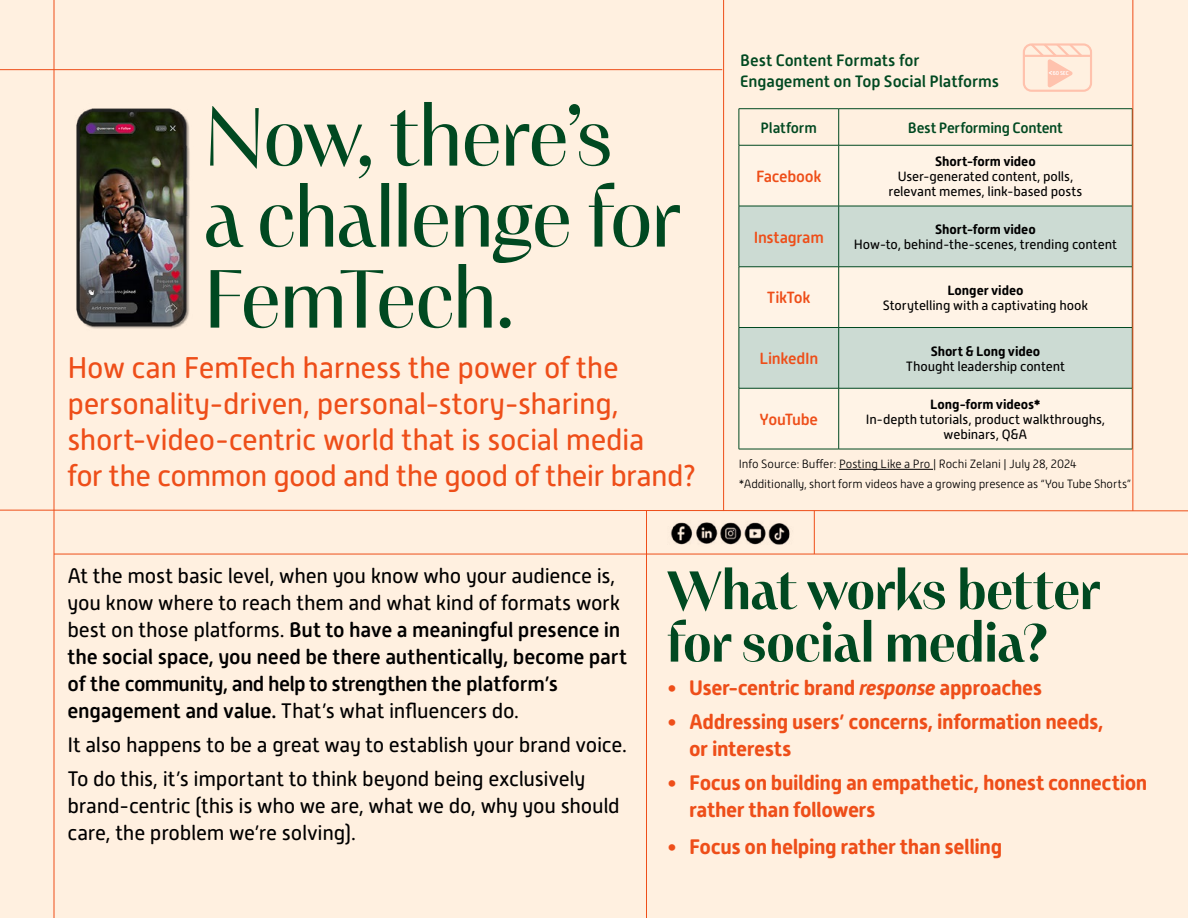
<style>
.page{position:relative;width:1188px;height:918px;background:#fff0e0}
.page>*{position:absolute;margin:0;border:0;box-sizing:border-box;transform-origin:0 0}
.t1{font:82.5px/81px "PF Marlet Display";letter-spacing:-.035em;color:#004921}
.t2{font:700 54px/52.5px "PF Marlet Display";letter-spacing:-.02em;color:#004921}
.t3{font:30px/36px "Alwyn New Rounded";letter-spacing:-.015em;color:#ee4e19}
.t4{font:500 21px/27px "Alwyn New Rounded";letter-spacing:-.01em;color:#000}
.t5{font:700 21px/27px "Alwyn New Rounded";letter-spacing:-.02em;color:#ee4e19}
.t6{font:21px/33.8px "Alwyn New Rounded";letter-spacing:-.015em;color:#000}
.t7{font:500 16.5px/21px "Alwyn New Rounded";letter-spacing:-.005em;color:#004921}
.t8{font:500 16.2px "Alwyn New Rounded";letter-spacing:-.015em;color:#ee4e19}
.t9{font:500 15px "Alwyn New Rounded";letter-spacing:-.015em;color:#004921}
.t10{font:13.5px/15px "Alwyn New Rounded";letter-spacing:-.01em;color:#000;text-align:center}
.t11{font:700 13.5px "Alwyn New Rounded";letter-spacing:-.005em;color:#000}
.t12{font:300 12px/20.2px "Alwyn New Rounded";letter-spacing:-.01em;color:#000}
.t13{font:500 5.55px "Alwyn New Rounded";color:#fff}
.s1{font-size:7.8px}
.s2{font-weight:400}
.s3{font-style:italic}
</style>
<div class="page">
<svg style="left:0;top:510px;width:1188px;height:1px"></svg>
<hr style="left:723px;top:0;width:1px;height:511px;background:#ee4e19">
<svg style="left:740px;top:146px;width:392px;height:303px"></svg>
<svg style="left:740px;top:207px;width:392px;height:181px;fill:#ccdbd3"></svg>
<hr style="left:739px;top:108px;width:100px;height:1px;background:#004921">
<hr style="left:739px;top:109px;width:1px;height:36px;background:#004921">
<hr style="left:839px;top:108px;width:293px;height:1px;background:#004921">
<hr style="left:838px;top:109px;width:1px;height:36px;background:#004921">
<hr style="left:1132px;top:109px;width:1px;height:36px;background:#004921">
<hr style="left:739px;top:145px;width:100px;height:1px;background:#004921">
<hr style="left:739px;top:145px;width:1px;height:61px;background:#004921">
<hr style="left:839px;top:145px;width:293px;height:1px;background:#004921">
<hr style="left:838px;top:145px;width:1px;height:61px;background:#004921">
<hr style="left:1132px;top:145px;width:1px;height:61px;background:#004921">
<hr style="left:739px;top:328px;width:1px;height:60px;background:#004921">
<hr style="left:838px;top:328px;width:1px;height:60px;background:#004921">
<hr style="left:1132px;top:328px;width:1px;height:60px;background:#004921">
<hr style="left:739px;top:388px;width:100px;height:1px;background:#004921">
<hr style="left:739px;top:388px;width:1px;height:61px;background:#004921">
<hr style="left:839px;top:388px;width:293px;height:1px;background:#004921">
<hr style="left:838px;top:388px;width:1px;height:61px;background:#004921">
<hr style="left:1132px;top:388px;width:1px;height:61px;background:#004921">
<hr style="left:739px;top:449px;width:100px;height:1px;background:#004921">
<hr style="left:839px;top:449px;width:293px;height:1px;background:#004921">
<hr style="left:739px;top:267px;width:1px;height:60px;background:#004921">
<hr style="left:838px;top:267px;width:1px;height:60px;background:#004921">
<hr style="left:1132px;top:267px;width:1px;height:60px;background:#004921">
<hr style="left:739px;top:327px;width:100px;height:1px;background:#004921">
<hr style="left:839px;top:327px;width:293px;height:1px;background:#004921">
<hr style="left:739px;top:206px;width:100px;height:1px;background:#004921">
<hr style="left:739px;top:206px;width:1px;height:61px;background:#004921">
<hr style="left:839px;top:206px;width:293px;height:1px;background:#004921">
<hr style="left:838px;top:206px;width:1px;height:61px;background:#004921">
<hr style="left:1132px;top:206px;width:1px;height:61px;background:#004921">
<hr style="left:739px;top:267px;width:100px;height:1px;background:#004921">
<hr style="left:839px;top:267px;width:293px;height:1px;background:#004921">
<hr style="left:839px;top:469px;width:94px;height:1px;background:#000">
<div style="left:1023px;top:43px;width:69px;height:49px;border:2px solid #ffc2ad;border-radius:8px"></div>
<hr style="left:1023px;top:55px;width:68px;height:2px;background:#ffc2ad">
<svg style="left:1029px;top:43px;width:56px;height:45px"></svg>
<img style="left:670px;top:522px;width:120px;height:23px">
<hr style="left:646px;top:511px;width:1px;height:407px;background:#ee4e19">
<hr style="left:1133px;top:0;width:1px;height:511px;background:#ee4e19">
<hr style="left:54px;top:554px;width:1134px;height:1px;background:#ee4e19">
<hr style="left:814px;top:511px;width:1px;height:43px;background:#ee4e19">
<hr style="left:54px;top:0;width:1px;height:918px;background:#ee4e19">
<hr style="left:0;top:69px;width:722px;height:1px;background:#ee4e19">
<img style="left:76px;top:108px;width:114px;height:221px">
<h1 class="t1" style="left:204px;top:99px;width:478px">Now, there’s<br>a challenge for<br>FemTech.</h1>
<h3 class="t3" style="left:68px;top:350px;width:630px">How can FemTech harness the power of the personality-driven, personal-story-sharing, short-video-centric world that is social media<br>for the common good and the good of their brand?</h3>
<p class="t7" style="left:740px;top:50px;width:260px">Best Content Formats for<br>Engagement on Top Social Platforms</p>
<p class="t13" style="left:1048px;top:70px;width:22px"><span class="s1">&lt;</span>60 SEC</p>
<p class="t9" style="left:761px;top:119px;width:58px">Platform</p>
<p class="t9" style="left:908px;top:119px;width:157px">Best Performing Content</p>
<p class="t8" style="left:756px;top:167px;width:67px">Facebook</p>
<p class="t11" style="left:935px;top:153px;width:102px">Short-form video</p>
<p class="t10" style="left:889px;top:169px;width:195px">User-generated content, polls, relevant memes, link-based posts</p>
<p class="t8" style="left:754px;top:228px;width:72px">Instagram</p>
<p class="t8" style="left:767px;top:288px;width:45px">TikTok</p>
<p class="t8" style="left:759px;top:349px;width:60px">LinkedIn</p>
<p class="t8" style="left:760px;top:410px;width:60px">YouTube</p>
<p class="t11" style="left:935px;top:222px;width:102px">Short-form video</p>
<p class="t10" style="left:854px;top:237px;width:265px">How-to, behind-the-scenes, trending content</p>
<p class="t11" style="left:947px;top:282px;width:78px">Longer video</p>
<p class="t10" style="left:883px;top:298px;width:207px">Storytelling with a captivating hook</p>
<p class="t11" style="left:931px;top:343px;width:111px">Short &amp; Long video</p>
<p class="t10" style="left:906px;top:358px;width:161px">Thought leadership content</p>
<p class="t11" style="left:930px;top:396px;width:112px">Long-form videos*</p>
<p class="t10" style="left:866px;top:412px;width:241px">In-depth tutorials, product walkthroughs, webinars, Q&amp;A</p>
<p class="t12" style="left:739px;top:454px;width:394px">Info Source: Buffer: Posting Like a Pro | Rochi Zelani | July 28, 2024 *Additionally, short form videos have a growing presence as “You Tube Shorts”</p>
<p class="t4" style="left:68px;top:562px;width:561px"><span class="s2">At the most basic level, when you know who your audience is, you know where to reach them and what kind of formats work best on those platforms.</span> But to have a meaningful presence in the social space, you need be there authentically, become part of the community, and help to strengthen the platform’s engagement and value. <span class="s2">That’s what influencers do.</span></p>
<p class="t6" style="left:68px;top:728px;width:561px">It also happens to be a great way to establish your brand voice.<br>To do this, it’s important to think beyond being exclusively</p>
<p class="t6" style="left:67px;top:792px;width:554px;line-height:27px">brand-centric (this is who we are, what we do, why you should care, the problem we’re solving).</p>
<h2 class="t2" style="left:667px;top:566px;width:435px">What works better for social media?</h2>
<p class="t5" style="left:667px;top:675px;width:377px">• User-centric brand <span class="s3">response</span> approaches</p>
<p class="t5" style="left:689px;top:708px;width:416px;text-indent:-22px">• Addressing users’ concerns, information needs, or interests</p>
<p class="t5" style="left:689px;top:769px;width:460px;text-indent:-22px">• Focus on building an empathetic, honest connection rather than followers</p>
<p class="t5" style="left:667px;top:833px;width:337px">• Focus on helping rather than selling</p>
</div>
